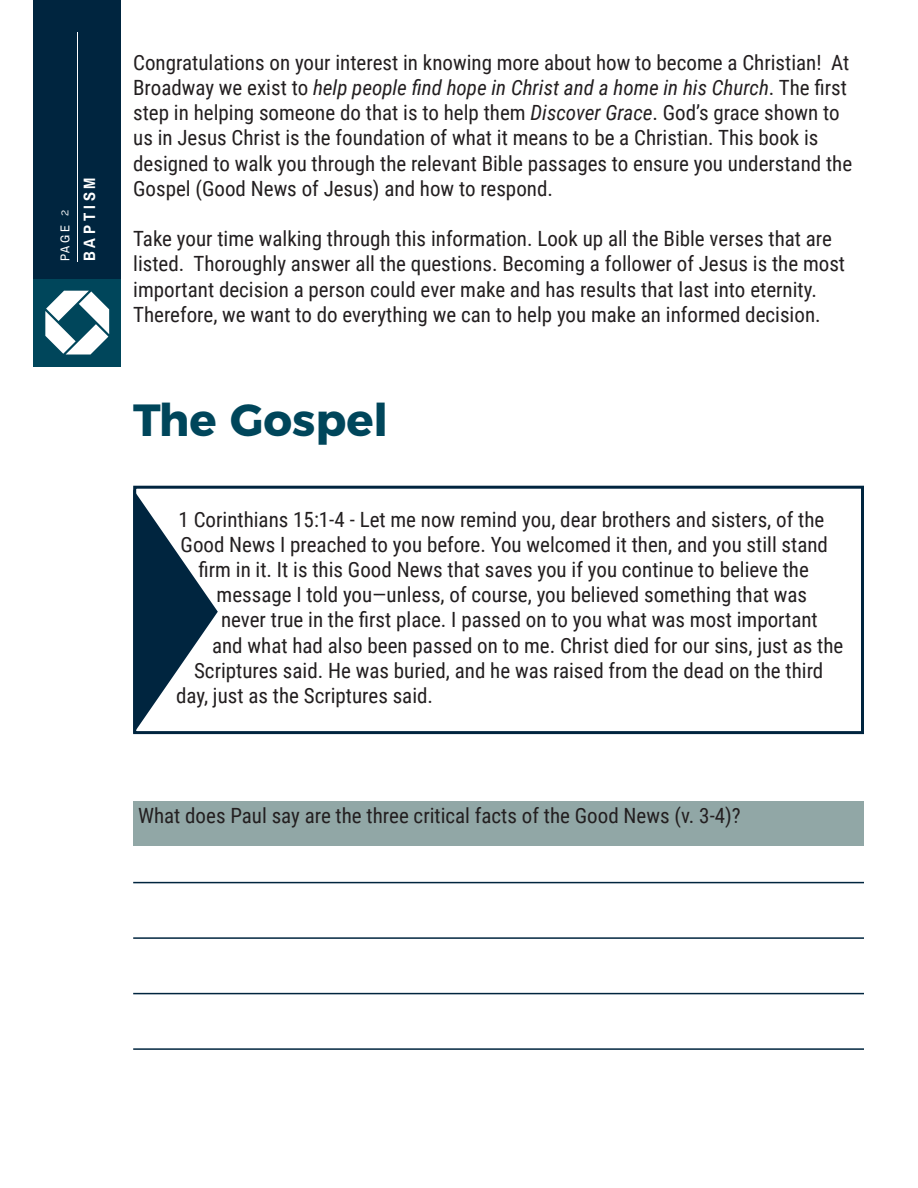
<style>
.page{position:relative;width:918px;height:1188px;background:#fff}
.page>*{position:absolute;margin:0;border:0;box-sizing:border-box;transform-origin:0 0}
.t1{font:700 45px "Montserrat";color:#00465b}
.t2{font:21px/25.2px "Roboto Condensed";color:#231f20}
.t3{font:700 16.5px "Archivo Narrow";letter-spacing:.235em;color:#fff}
.t4{font:12.9px "Archivo Narrow";color:#fff}
.t5{font:12px "Raleway";color:#fff}
.s1{font-style:italic}
</style>
<div class="page">
<div style="left:34px;top:0;width:87px;height:279px;background:#00253f"></div>
<div style="left:34px;top:279px;width:87px;height:87px;background:#00465b"></div>
<svg style="left:45px;top:291px;width:64px;height:64px"></svg>
<hr style="left:77px;top:32px;width:1px;height:229px;background:#fff">
<div style="left:133px;top:486px;width:731px;height:248px;border:3px solid #00253f"></div>
<svg style="left:133px;top:489px;width:85px;height:245px"></svg>
<div style="left:133px;top:801px;width:731px;height:45px;background:#91a7a6"></div>
<hr style="left:133px;top:882px;width:731px;height:1px;background:#00253f">
<hr style="left:133px;top:937px;width:731px;height:2px;background:#00253f">
<hr style="left:133px;top:993px;width:731px;height:1px;background:#00253f">
<hr style="left:133px;top:1048px;width:731px;height:2px;background:#00253f">
<p class="t5" style="left:57px;top:216px;width:8px;rotate:-90deg">2</p>
<p class="t4" style="left:57px;top:261px;width:38px;rotate:-90deg">PAGE</p>
<p class="t3" style="left:79px;top:261px;width:86px;rotate:-90deg">BAPTISM</p>
<p class="t2" style="left:133px;top:49px;width:721px">Congratulations on your interest in knowing more about how to become a Christian! At Broadway we exist to <span class="s1">help people find hope in Christ and a home in his Church</span>. The first step in helping someone do that is to help them <span class="s1">Discover Grace</span>. God’s grace shown to us in Jesus Christ is the foundation of what it means to be a Christian. This book is designed to walk you through the relevant Bible passages to ensure you understand the Gospel (Good News of Jesus) and how to respond.</p>
<p class="t2" style="left:133px;top:225px;width:713px">Take your time walking through this information. Look up all the Bible verses that are listed. Thoroughly answer all the questions. Becoming a follower of Jesus is the most important decision a person could ever make and has results that last into eternity.<br>Therefore, we want to do everything we can to help you make an informed decision.</p>
<p class="t1" style="left:133px;top:383px;width:256px">The Gospel</p>
<p class="t2" style="left:179px;top:506px;width:647px">1 Corinthians 15:1-4 - Let me now remind you, dear brothers and sisters, of the</p>
<p class="t2" style="left:181px;top:531px;width:649px">Good News I preached to you before. You welcomed it then, and you still stand</p>
<p class="t2" style="left:199px;top:556px;width:612px">firm in it. It is this Good News that saves you if you continue to believe the</p>
<p class="t2" style="left:217px;top:581px;width:592px">message I told you—unless, of course, you believed something that was</p>
<p class="t2" style="left:221px;top:607px;width:598px">never true in the first place. I passed on to you what was most important</p>
<p class="t2" style="left:212px;top:632px;width:633px">and what had also been passed on to me. Christ died for our sins, just as the</p>
<p class="t2" style="left:194px;top:657px;width:631px">Scriptures said. He was buried, and he was raised from the dead on the third</p>
<p class="t2" style="left:176px;top:682px;width:259px">day, just as the Scriptures said.</p>
<p class="t2" style="left:138px;top:802px;width:604px">What does Paul say are the three critical facts of the Good News (v. 3-4)?</p>
</div>
